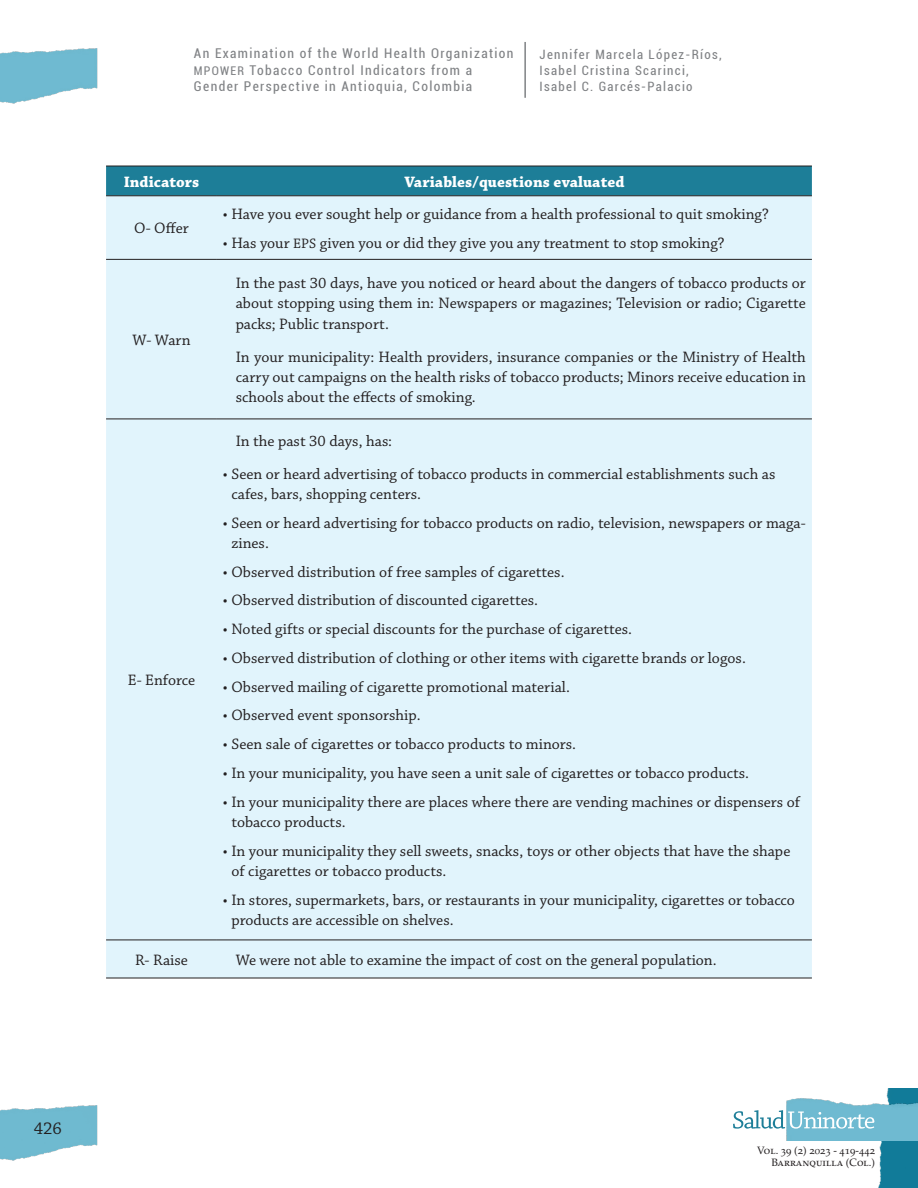
<style>
.page{position:relative;width:918px;height:1188px;background:#fff}
.page>*{position:absolute;margin:0;border:0;box-sizing:border-box;transform-origin:0 0}
.t1{font:18px "Chaparral Pro";color:#231f20}
.Texto_tabla_left{font:15.9px/20.2px "Chaparral Pro";color:#231f20}
.Texto_tabla{font:700 15.9px "Chaparral Pro";letter-spacing:.005em;color:#fff}
.Texto_tabla-2{font:15.9px "Chaparral Pro";letter-spacing:.01em;color:#231f20}
.t2{font:condensed 13.5px/16.5px "Roboto";letter-spacing:.1em;color:#808285}
.t3{font:condensed 12.9px/15.9px "Roboto";letter-spacing:.1em;color:#808285}
.t4{font:10.65px/12.8px "Palatino LT Std";color:#231f20;text-align:right}
.s1{font-size:12px}
.s2{font-size:14.4px}
</style>
<div class="page">
<img style="left:0;top:48px;width:98px;height:56px">
<img style="left:0;top:1105px;width:98px;height:56px">
<img style="left:878px;top:1088px;width:40px;height:100px">
<img style="left:787px;top:1097px;width:131px;height:44px">
<svg style="left:733px;top:1110px;width:141px;height:19px"></svg>
<hr style="left:524px;top:42px;width:2px;height:56px;background:#808285">
<div style="left:106px;top:167px;width:706px;height:29px;background:#1d7e98"></div>
<div style="left:106px;top:197px;width:706px;height:781px;background:#e1f4fc"></div>
<hr style="left:106px;top:166px;width:111px;height:1px;background:#231f20">
<hr style="left:217px;top:166px;width:595px;height:1px;background:#231f20">
<hr style="left:106px;top:196px;width:111px;height:1px;background:#231f20">
<hr style="left:217px;top:196px;width:595px;height:1px;background:#231f20">
<hr style="left:106px;top:259px;width:111px;height:1px;background:#231f20">
<hr style="left:217px;top:259px;width:595px;height:1px;background:#231f20">
<hr style="left:106px;top:419px;width:111px;height:1px;background:#231f20">
<hr style="left:217px;top:419px;width:595px;height:1px;background:#231f20">
<hr style="left:106px;top:940px;width:111px;height:1px;background:#231f20">
<hr style="left:217px;top:940px;width:595px;height:1px;background:#231f20">
<hr style="left:106px;top:978px;width:111px;height:1px;background:#231f20">
<hr style="left:217px;top:978px;width:595px;height:1px;background:#231f20">
<p class="t1" style="left:34px;top:1118px;width:30px">426</p>
<p class="t2" style="left:194px;top:45px;width:321px">An Examination of the World Health Organization<br><span class="s1">MPOWER</span> Tobacco Control Indicators from a<br>Gender Perspective in Antioquia, Colombia</p>
<p class="t3" style="left:540px;top:46px;width:184px">Jennifer Marcela López-Ríos,<br>Isabel Cristina Scarinci,<br>Isabel C. Garcés-Palacio</p>
<p class="Texto_tabla" style="left:124px;top:172px;width:77px">Indicators</p>
<p class="Texto_tabla" style="left:404px;top:172px;width:222px">Variables/questions evaluated</p>
<p class="Texto_tabla-2" style="left:134px;top:220px;width:56px">O- Offer</p>
<p class="Texto_tabla_left" style="left:223px;top:205px;width:547px">• Have you ever sought help or guidance from a health professional to quit smoking?</p>
<p class="Texto_tabla_left" style="left:223px;top:233px;width:503px">• Has your <span class="s2">EPS</span> given you or did they give you any treatment to stop smoking?</p>
<p class="Texto_tabla-2" style="left:132px;top:331px;width:60px">W- Warn</p>
<p class="Texto_tabla-2" style="left:128px;top:671px;width:69px">E- Enforce</p>
<p class="Texto_tabla_left" style="left:236px;top:274px;width:572px;text-align:justify">In the past 30 days, have you noticed or heard about the dangers of tobacco products or about stopping using them in: Newspapers or magazines; Television or radio; Cigarette packs; Public transport.</p>
<p class="Texto_tabla_left" style="left:236px;top:347px;width:572px;text-align:justify">In your municipality: Health providers, insurance companies or the Ministry of Health carry out campaigns on the health risks of tobacco products; Minors receive education in schools about the effects of smoking.</p>
<p class="Texto_tabla_left" style="left:236px;top:431px;width:158px">In the past 30 days, has:</p>
<p class="Texto_tabla_left" style="left:231px;top:464px;width:546px;text-indent:-9px">• Seen or heard advertising of tobacco products in commercial establishments such as cafes, bars, shopping centers.</p>
<p class="Texto_tabla_left" style="left:231px;top:513px;width:576px;text-indent:-9px">• Seen or heard advertising for tobacco products on radio, television, newspapers or maga&shy;zines.</p>
<p class="Texto_tabla_left" style="left:223px;top:562px;width:343px">• Observed distribution of free samples of cigarettes.</p>
<p class="Texto_tabla_left" style="left:223px;top:591px;width:317px">• Observed distribution of discounted cigarettes.</p>
<p class="Texto_tabla_left" style="left:223px;top:620px;width:411px">• Noted gifts or special discounts for the purchase of cigarettes.</p>
<p class="Texto_tabla_left" style="left:223px;top:648px;width:524px">• Observed distribution of clothing or other items with cigarette brands or logos.</p>
<p class="Texto_tabla_left" style="left:223px;top:677px;width:348px">• Observed mailing of cigarette promotional material.</p>
<p class="Texto_tabla_left" style="left:223px;top:706px;width:199px">• Observed event sponsorship.</p>
<p class="Texto_tabla_left" style="left:223px;top:735px;width:355px">• Seen sale of cigarettes or tobacco products to minors.</p>
<p class="Texto_tabla_left" style="left:223px;top:763px;width:528px">• In your municipality, you have seen a unit sale of cigarettes or tobacco products.</p>
<p class="Texto_tabla_left" style="left:231px;top:792px;width:571px;text-indent:-9px">• In your municipality there are places where there are vending machines or dispensers of tobacco products.</p>
<p class="Texto_tabla_left" style="left:231px;top:841px;width:560px;text-indent:-9px">• In your municipality they sell sweets, snacks, toys or other objects that have the shape of cigarettes or tobacco products.</p>
<p class="Texto_tabla_left" style="left:231px;top:890px;width:565px;text-indent:-9px">• In stores, supermarkets, bars, or restaurants in your municipality, cigarettes or tobacco products are accessible on shelves.</p>
<p class="Texto_tabla-2" style="left:135px;top:951px;width:54px">R- Raise</p>
<p class="Texto_tabla_left" style="left:236px;top:950px;width:483px">We were not able to examine the impact of cost on the general population.</p>
<p class="t4" style="left:757px;top:1144px;width:119px">Vol. 39 (2) 2023 - 419-442<br>Barranquilla (Col.)</p>
</div>
